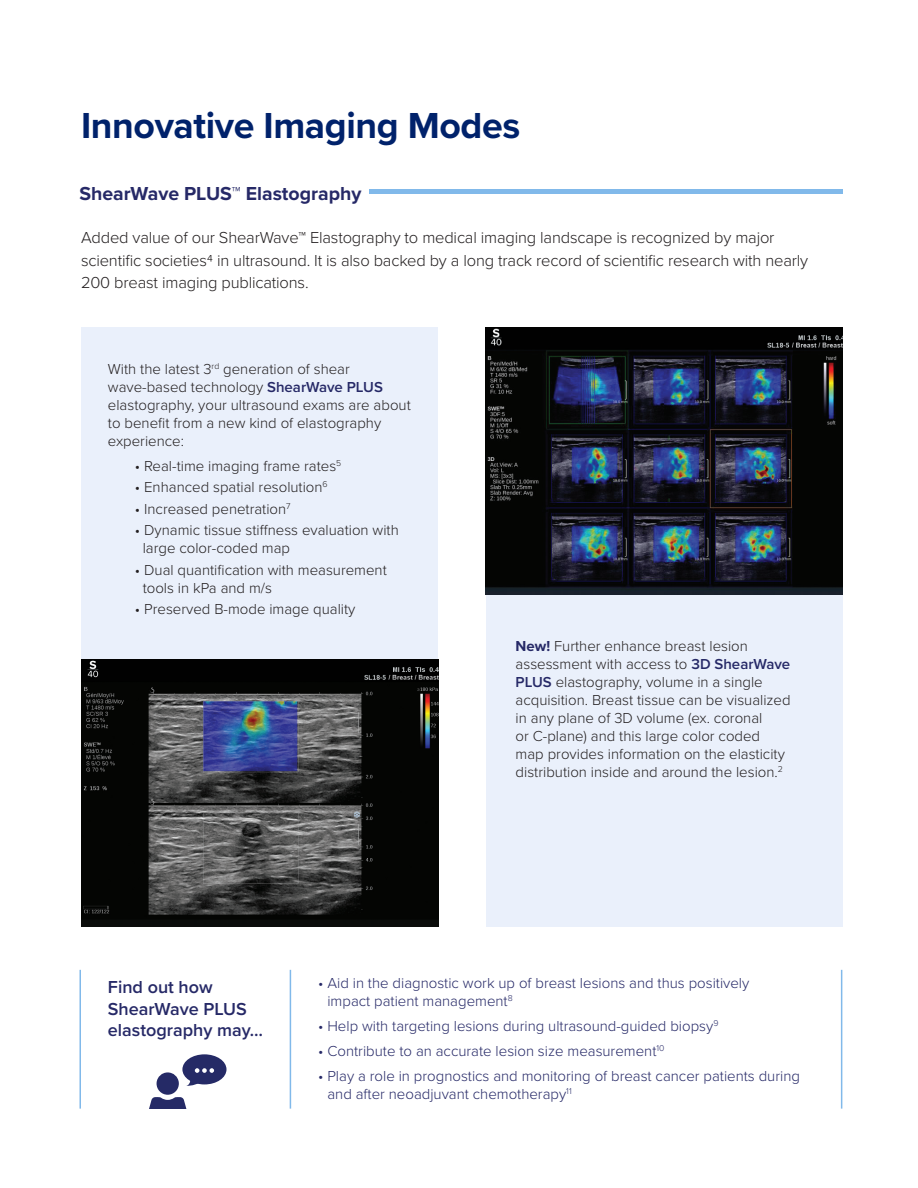
<style>
.page{position:relative;width:918px;height:1188px;background:#fff}
.page>*{position:absolute;margin:0;border:0;box-sizing:border-box;transform-origin:0 0}
.t1{font:700 37.5px "Proxima Nova";letter-spacing:-.01em;color:#00226b}
.t2{font:700 19.5px "Proxima Nova";color:#262967}
.t3{font:600 18px/21.6px "Proxima Nova";color:#262967}
.t4{font:300 16.5px/22.5px "Proxima Nova";letter-spacing:-.01em;color:#231f20}
.t5{font:300 15px/18px "Proxima Nova";color:#231f20}
.t6{font:300 15px/18px "Proxima Nova";color:#262967}
.s1{font-weight:600;color:#262967}
.s2{font-weight:700;color:#262967}
</style>
<div class="page">
<div style="left:82px;top:327px;width:356px;height:440px;background:#eaf0fb"></div>
<div style="left:486px;top:327px;width:356px;height:599px;background:#eaf0fb"></div>
<img style="left:82px;top:659px;width:356px;height:267px">
<img style="left:486px;top:327px;width:356px;height:267px">
<hr style="left:369px;top:190px;width:473px;height:4px;background:#81b9ea">
<hr style="left:290px;top:970px;width:1px;height:139px;background:#81b9ea">
<hr style="left:80px;top:970px;width:1px;height:139px;background:#81b9ea">
<hr style="left:841px;top:970px;width:1px;height:139px;background:#81b9ea">
<div style="left:182px;top:1054px;width:44px;height:30px;background:#252a66;border-radius:50%"></div>
<svg style="left:149px;top:1068px;width:65px;height:41px"></svg>
<p class="t1" style="left:81px;top:97px;width:441px">Innovative Imaging Modes</p>
<p class="t2" style="left:80px;top:179px;width:283px">ShearWave PLUS™ Elastography</p>
<p class="t4" style="left:81px;top:226px;width:729px">Added value of our ShearWave™ Elastography to medical imaging landscape is recognized by major scientific societies4 in ultrasound. It is also backed by a long track record of scientific research with nearly<br>200 breast imaging publications.</p>
<p class="t5" style="left:108px;top:359px;width:304px">With the latest 3<sup>rd</sup> generation of shear wave-based technology <span class="s1">ShearWave PLUS </span>elastography, your ultrasound exams are about to benefit from a new kind of elastography experience:</p>
<p class="t5" style="left:135px;top:456px;width:208px">• Real-time imaging frame rates<sup>5</sup></p>
<p class="t5" style="left:135px;top:477px;width:194px">• Enhanced spatial resolution<sup>6</sup></p>
<p class="t5" style="left:135px;top:499px;width:157px">• Increased penetration<sup>7</sup></p>
<p class="t5" style="left:143px;top:520px;width:258px;text-indent:-8px">• Dynamic tissue stiffness evaluation with large color-coded map</p>
<p class="t5" style="left:143px;top:560px;width:246px;text-indent:-8px">• Dual quantification with measurement tools in kPa and m/s</p>
<p class="t5" style="left:135px;top:599px;width:222px">• Preserved B-mode image quality</p>
<p class="t5" style="left:516px;top:637px;width:277px"><span class="s2">New!</span> Further enhance breast lesion assessment with access to <span class="s1">3D ShearWave PLUS</span> elastography, volume in a single acquisition. Breast tissue can be visualized in any plane of 3D volume (ex. coronal<br>or C-plane) and this large color coded map provides information on the elasticity distribution inside and around the lesion.<sup>2</sup></p>
<p class="t3" style="left:108px;top:976px;width:157px">Find out how<br>ShearWave PLUS elastography may…</p>
<p class="t6" style="left:327px;top:974px;width:423px;text-indent:-9px">• Aid in the diagnostic work up of breast lesions and thus positively impact patient management<sup>8</sup></p>
<p class="t6" style="left:318px;top:1016px;width:402px">• Help with targeting lesions during ultrasound-guided biopsy<sup>9</sup></p>
<p class="t6" style="left:318px;top:1041px;width:348px">• Contribute to an accurate lesion size measurement<sup>10</sup></p>
<p class="t6" style="left:327px;top:1066px;width:474px;text-indent:-9px">• Play a role in prognostics and monitoring of breast cancer patients during and after neoadjuvant chemotherapy<sup>11</sup></p>
</div>
